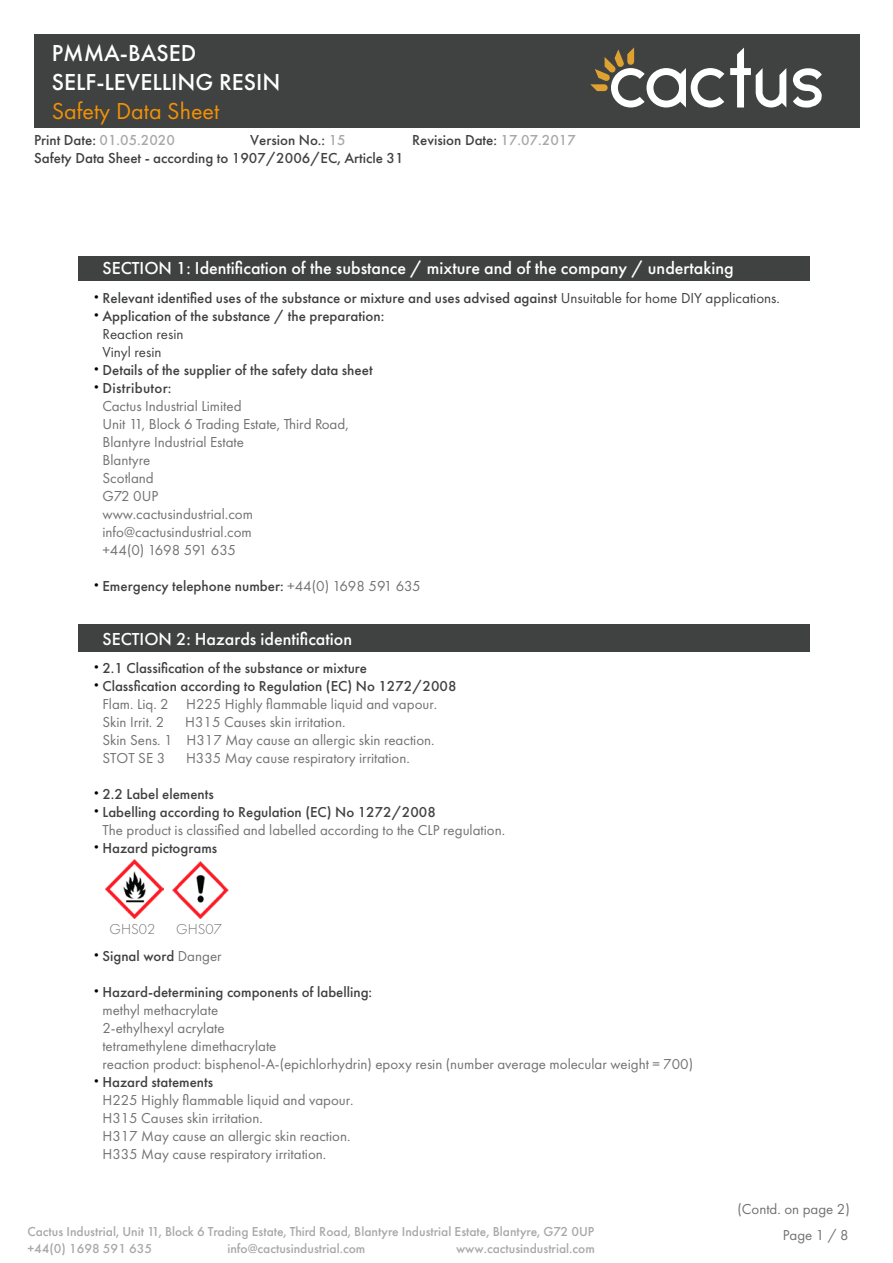
<style>
.page{position:relative;width:893px;height:1263px;background:#fff}
.page>*{position:absolute;margin:0;border:0;box-sizing:border-box;transform-origin:0 0}
.t1{font:500 24px/28.8px "Futura PT";color:#fff}
.t2{font:24px "Futura PT";color:#f29105}
.t3{font:500 18px "Futura PT";color:#fff}
.t4{font:15px/18px "Futura PT";color:#727272}
.t5{font:500 15px/18px "Futura PT";color:#404141}
.t6{font:15px/18px "Futura PT";color:#404141}
.t7{font:300 15px "Futura PT";color:#727272}
.t8{font:500 13.5px/16.2px "Futura PT";color:#a8a8a8}
.t9{font:12px/18px "Futura PT";color:#000}
.s1{color:#a8a8a8}
.s2{font-weight:400}
.s3{font-weight:400;color:#727272}
</style>
<div class="page">
<div style="left:78px;top:624px;width:731px;height:27px;background:#404141"></div>
<div style="left:78px;top:256px;width:731px;height:25px;background:#404141"></div>
<div style="left:34px;top:34px;width:825px;height:94px;background:#404141"></div>
<img style="left:105px;top:860px;width:51px;height:58px">
<img style="left:156px;top:862px;width:73px;height:56px">
<svg style="left:590px;top:47px;width:134px;height:61px"></svg>
<svg style="left:730px;top:48px;width:56px;height:60px"></svg>
<svg style="left:792px;top:68px;width:30px;height:40px"></svg>
<h1 class="t1" style="left:52px;top:38px;width:230px">PMMA-BASED<br>SELF-LEVELLING RESIN</h1>
<h1 class="t2" style="left:52px;top:96px;width:169px">Safety Data Sheet</h1>
<p class="t5" style="left:34px;top:131px;width:142px">Print Date: <span class="s1">01.05.2020</span></p>
<p class="t5" style="left:250px;top:131px;width:97px">Version No.: <span class="s1">15</span></p>
<p class="t5" style="left:412px;top:131px;width:165px">Revision Date: <span class="s1">17.07.2017</span></p>
<p class="t5" style="left:34px;top:149px;width:371px">Safety Data Sheet - according to 1907/2006/EC, Article 31</p>
<p class="t3" style="left:102px;top:257px;width:632px">SECTION 1: Identification of the substance / mixture and of the company / undertaking</p>
<p class="t5" style="left:102px;top:289px;width:679px">Relevant identified uses of the substance or mixture and uses advised against <span class="s2">Unsuitable for home DIY applications.<br></span>Application of the substance / the preparation:</p>
<p class="t6" style="left:102px;top:325px;width:83px">Reaction resin<br>Vinyl resin</p>
<p class="t5" style="left:102px;top:361px;width:272px">Details of the supplier of the safety data sheet<br>Distributor:</p>
<p class="t4" style="left:102px;top:397px;width:248px">Cactus Industrial Limited<br>Unit 11, Block 6 Trading Estate, Third Road,<br>Blantyre Industrial Estate<br>Blantyre<br>Scotland<br>G72 0UP<br>www.cactusindustrial.com info@cactusindustrial.com<br>+44(0) 1698 591 635</p>
<p class="t5" style="left:102px;top:577px;width:320px">Emergency telephone number: <span class="s3">+44(0) 1698 591 635</span></p>
<p class="t3" style="left:102px;top:628px;width:251px">SECTION 2: Hazards identification</p>
<p class="t5" style="left:102px;top:659px;width:355px">2.1 Classification of the substance or mixture<br>Classfication according to Regulation (EC) No 1272/2008</p>
<p class="t4" style="left:102px;top:695px;width:336px">Flam. Liq. 2 H225 Highly flammable liquid and vapour.<br>Skin Irrit. 2</p>
<p class="t9" style="left:91px;top:288px;width:14px">• •</p>
<p class="t9" style="left:91px;top:360px;width:14px">• •</p>
<p class="t9" style="left:91px;top:576px;width:14px">•</p>
<p class="t9" style="left:91px;top:658px;width:14px">• •</p>
<p class="t4" style="left:102px;top:713px;width:333px;text-indent:83px">H315 Causes skin irritation.<br>Skin Sens. 1 H317 May cause an allergic skin reaction.<br>STOT SE 3</p>
<p class="t4" style="left:186px;top:749px;width:225px">H335 May cause respiratory irritation.</p>
<p class="t5" style="left:102px;top:785px;width:335px">2.2 Label elements<br>Labelling according to Regulation (EC) No 1272/2008</p>
<p class="t4" style="left:102px;top:821px;width:404px">The product is classified and labelled according to the CLP regulation.</p>
<p class="t5" style="left:102px;top:839px;width:116px">Hazard pictograms</p>
<p class="t9" style="left:91px;top:784px;width:14px">• •</p>
<p class="t9" style="left:91px;top:838px;width:14px">•</p>
<p class="t7" style="left:110px;top:921px;width:47px">GHS02</p>
<p class="t7" style="left:176px;top:920px;width:47px">GHS07</p>
<p class="t5" style="left:102px;top:947px;width:121px">Signal word <span class="s3">Danger</span></p>
<p class="t5" style="left:102px;top:983px;width:271px">Hazard-determining components of labelling:</p>
<p class="t4" style="left:102px;top:1001px;width:592px">methyl methacrylate<br>2-ethylhexyl acrylate<br>tetramethylene dimethacrylate<br>reaction product: bisphenol-A-(epichlorhydrin) epoxy resin (number average molecular weight = 700)</p>
<p class="t5" style="left:102px;top:1073px;width:112px">Hazard statements</p>
<p class="t4" style="left:102px;top:1091px;width:253px">H225 Highly flammable liquid and vapour.<br>H315 Causes skin irritation.<br>H317 May cause an allergic skin reaction.<br>H335 May cause respiratory irritation.</p>
<p class="t9" style="left:91px;top:946px;width:14px">•</p>
<p class="t9" style="left:91px;top:982px;width:14px">•</p>
<p class="t9" style="left:91px;top:1072px;width:14px">•</p>
<p class="t8" style="left:27px;top:1224px;width:568px">Cactus Industrial, Unit 11, Block 6 Trading Estate, Third Road, Blantyre Industrial Estate, Blantyre, G72 0UP +44(0) 1698 591 635</p>
<p class="t8" style="left:227px;top:1240px;width:139px">info@cactusindustrial.com</p>
<p class="t8" style="left:456px;top:1240px;width:140px">www.cactusindustrial.com</p>
<p class="t4" style="left:737px;top:1200px;width:114px">(Contd. on page 2)</p>
<p class="t4" style="left:782px;top:1226px;width:67px">Page 1 / 8</p>
</div>
